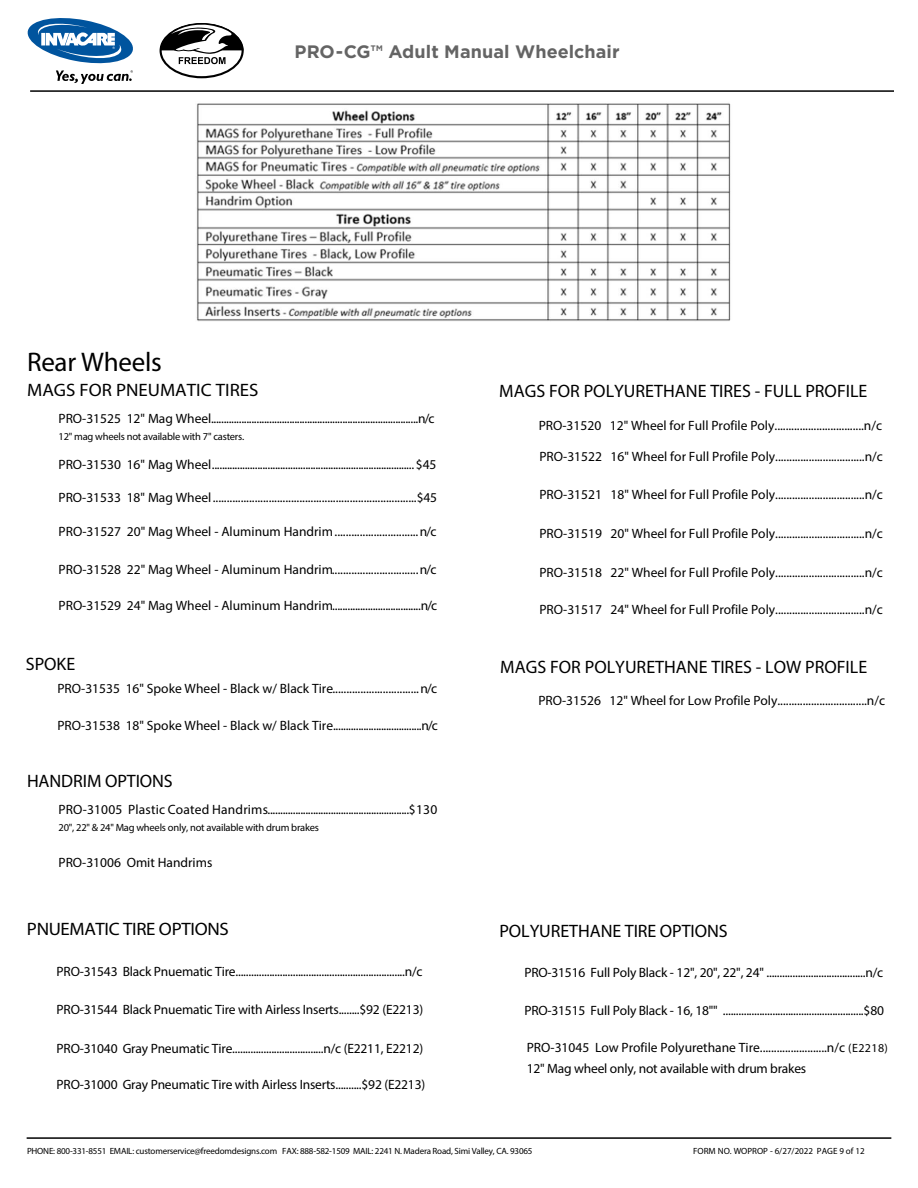
<style>
.page{position:relative;width:918px;height:1188px;background:#fff}
.page>*{position:absolute;margin:0;border:0;box-sizing:border-box;transform-origin:0 0}
.t1{font:27px "Myriad Pro";letter-spacing:-.01em;color:#000}
.t2{font:18px "Myriad Pro";color:#000}
.t3{font:700 18px "Gotham";letter-spacing:.005em;color:#646464}
.t4{font:18px "Myriad Pro";color:#000;scale:1.05 1}
.t5{font:18px "Myriad Pro";letter-spacing:-.02em;color:#000;scale:1.05 1}
.t6{font:13.5px/21.3px "Myriad Pro";color:#000}
.t7{font:10.5px "Myriad Pro";letter-spacing:-.02em;color:#000}
.t8{font:9px "Myriad Pro";letter-spacing:-.02em;color:#000}
.t9{font:9px "Myriad Pro";color:#000}
.s1{font-size:12px}
</style>
<div class="page">
<hr style="left:27px;top:1137px;width:864px;height:2px;background:#000">
<svg style="left:27px;top:18px;width:106px;height:66px"></svg>
<hr style="left:30px;top:90px;width:864px;height:2px;background:#000">
<svg style="left:160px;top:23px;width:84px;height:55px"></svg>
<img style="left:196px;top:103px;width:535px;height:218px">
<h2 class="t3" style="left:295px;top:39px;width:326px">PRO-CG™ Adult Manual Wheelchair</h2>
<h1 class="t1" style="left:27px;top:345px;width:136px">Rear Wheels</h1>
<h2 class="t4" style="left:27px;top:379px;width:222px">MAGS FOR PNEUMATIC TIRES</h2>
<p class="t6" style="left:58px;top:408px;width:378px">PRO-31525 12" Mag Wheel ..................................................................................n/c</p>
<p class="t7" style="left:59px;top:430px;width:187px">12" mag wheels not available with 7" casters.</p>
<p class="t6" style="left:58px;top:454px;width:379px">PRO-31530 16" Mag Wheel ................................................................................ $45</p>
<p class="t6" style="left:58px;top:487px;width:380px">PRO-31533 18" Mag Wheel .........................................................................$45</p>
<p class="t6" style="left:59px;top:521px;width:379px">PRO-31527 20" Mag Wheel - Aluminum Handrim ..............................n/c</p>
<p class="t6" style="left:59px;top:558px;width:379px">PRO-31528 22" Mag Wheel - Aluminum Handrim ...............................n/c</p>
<p class="t6" style="left:59px;top:594px;width:380px">PRO-31529 24" Mag Wheel - Aluminum Handrim ...................................n/c</p>
<h2 class="t2" style="left:26px;top:653px;width:51px">SPOKE</h2>
<p class="t6" style="left:57px;top:677px;width:381px">PRO-31535 16" Spoke Wheel - Black w/ Black Tire ...............................n/c</p>
<p class="t6" style="left:57px;top:715px;width:382px">PRO-31538 18" Spoke Wheel - Black w/ Black Tire...................................n/c</p>
<h2 class="t2" style="left:27px;top:770px;width:147px">HANDRIM OPTIONS</h2>
<p class="t6" style="left:58px;top:798px;width:380px">PRO-31005 Plastic Coated Handrims........................................................$130</p>
<p class="t7" style="left:59px;top:821px;width:262px">20", 22" &amp; 24" Mag wheels only, not available with drum brakes</p>
<p class="t6" style="left:58px;top:852px;width:155px">PRO-31006 Omit Handrims</p>
<h2 class="t5" style="left:27px;top:918px;width:194px">PNUEMATIC TIRE OPTIONS</h2>
<p class="t6" style="left:57px;top:961px;width:368px">PRO-31543 Black Pnuematic Tire.................................................................n/c</p>
<p class="t6" style="left:57px;top:999px;width:368px">PRO-31544 Black Pnuematic Tire with Airless Inserts........$92 (E2213)</p>
<p class="t6" style="left:57px;top:1038px;width:368px">PRO-31040 Gray Pneumatic Tire...................................n/c (E2211, E2212)</p>
<p class="t6" style="left:57px;top:1074px;width:370px">PRO-31000 Gray Pneumatic Tire with Airless Inserts..........$92 (E2213)</p>
<h2 class="t2" style="left:499px;top:380px;width:370px">MAGS FOR POLYURETHANE TIRES - FULL PROFILE</h2>
<p class="t6" style="left:539px;top:415px;width:345px">PRO-31520 12" Wheel for Full Profile Poly................................n/c</p>
<p class="t6" style="left:539px;top:446px;width:345px">PRO-31522 16" Wheel for Full Profile Poly................................n/c</p>
<p class="t6" style="left:539px;top:483px;width:345px">PRO-31521 18" Wheel for Full Profile Poly................................n/c</p>
<p class="t6" style="left:539px;top:522px;width:345px">PRO-31519 20" Wheel for Full Profile Poly................................n/c</p>
<p class="t6" style="left:539px;top:561px;width:345px">PRO-31518 22" Wheel for Full Profile Poly................................n/c</p>
<p class="t6" style="left:539px;top:599px;width:345px">PRO-31517 24" Wheel for Full Profile Poly................................n/c</p>
<h2 class="t2" style="left:500px;top:655px;width:368px">MAGS FOR POLYURETHANE TIRES - LOW PROFILE</h2>
<p class="t6" style="left:538px;top:689px;width:348px">PRO-31526 12" Wheel for Low Profile Poly................................n/c</p>
<h2 class="t2" style="left:499px;top:920px;width:230px">POLYURETHANE TIRE OPTIONS</h2>
<p class="t6" style="left:524px;top:962px;width:360px">PRO-31516 Full Poly Black - 12", 20", 22", 24" ......................................n/c</p>
<p class="t6" style="left:524px;top:999px;width:361px">PRO-31515 Full Poly Black - 16, 18"" ......................................................$80</p>
<p class="t6" style="left:527px;top:1037px;width:363px">PRO-31045 Low Profile Polyurethane Tire........................n/c <span class="s1">(E2218)<br></span>12" Mag wheel only, not available with drum brakes</p>
<p class="t8" style="left:27px;top:1145px;width:507px">PHONE: 800-331-8551 EMAIL: customerservice@freedomdesigns.com FAX: 888-582-1509 MAIL: 2241 N. Madera Road, Simi Valley, CA. 93065</p>
<p class="t9" style="left:693px;top:1145px;width:173px">FORM NO. WOPROP - 6/27/2022 PAGE 9 of 12</p>
</div>
